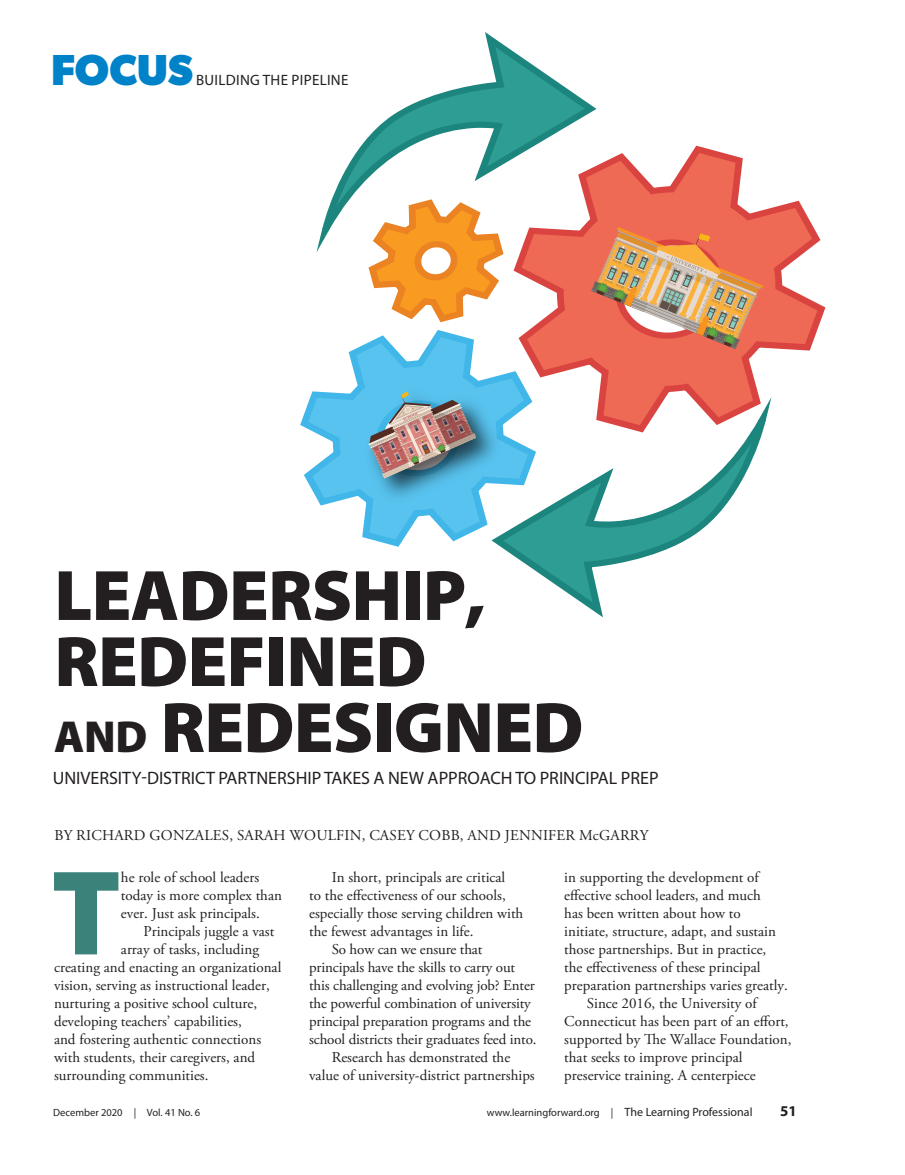
<style>
.page{position:relative;width:905px;height:1175px;background:#fff}
.page>*{position:absolute;margin:0;border:0;box-sizing:border-box;transform-origin:0 0}
.body{font:900 121.8px "Myriad Pro";color:#3b837a}
.headline{font:900 72px/66px "Myriad Pro";letter-spacing:-.01em;color:#231f20}
.t1{font:700 43.5px "Gibson";color:#0082c8}
.deck{font:18px "Myriad Pro";color:#231f20}
.body-2{font:15px/18px "Adobe Garamond Pro";color:#231f20}
.byline{font:15px "Adobe Garamond Pro";letter-spacing:.015em;color:#231f20}
.t2{font:15px "Myriad Pro";letter-spacing:.02em;color:#231f20}
.t3{font:700 15px "Myriad Pro";color:#231f20}
.t4{font:10.5px "Myriad Pro";color:#231f20}
.s1{font-size:45px}
.s2{font-size:12px}
</style>
<div class="page">
<svg style="left:316px;top:32px;width:280px;height:220px"></svg>
<svg style="left:501px;top:432px;width:262px;height:185px"></svg>
<svg style="left:513px;top:146px;width:312px;height:286px"></svg>
<svg style="left:300px;top:330px;width:236px;height:217px"></svg>
<svg style="left:368px;top:199px;width:135px;height:123px"></svg>
<img style="left:356px;top:379px;width:153px;height:132px">
<img style="left:368px;top:392px;width:108px;height:86px">
<svg style="left:591px;top:227px;width:172px;height:122px;background:#db8e67"></svg>
<p class="t1" style="left:51px;top:44px;width:144px">FOCUS</p>
<p class="t2" style="left:196px;top:71px;width:154px">BUILDING THE PIPELINE</p>
<p class="headline" style="left:54px;top:560px;width:530px">LEADERSHIP,<br>REDEFINED<br><span class="s1">AND</span> REDESIGNED</p>
<p class="deck" style="left:53px;top:767px;width:607px">UNIVERSITY-DISTRICT PARTNERSHIP TAKES A NEW APPROACH TO PRINCIPAL PREP</p>
<p class="byline" style="left:54px;top:826px;width:595px">BY RICHARD GONZALES, SARAH WOULFIN, CASEY COBB, AND JENNIFER McGARRY</p>
<p class="body" style="left:51px;top:832px;width:71px">T</p>
<p class="body-2" style="left:121px;top:869px;width:162px">he role of school leaders today is more complex than ever. Just ask principals.</p>
<p class="body-2" style="left:143px;top:923px;width:132px">Principals juggle a vast</p>
<p class="body-2" style="left:121px;top:941px;width:140px">array of tasks, including</p>
<p class="body-2" style="left:54px;top:959px;width:229px">creating and enacting an organizational</p>
<p class="body-2" style="left:54px;top:977px;width:217px">vision, serving as instructional leader,</p>
<p class="body-2" style="left:54px;top:995px;width:204px">nurturing a positive school culture,</p>
<p class="body-2" style="left:54px;top:1013px;width:189px">developing teachers’ capabilities,</p>
<p class="body-2" style="left:54px;top:1031px;width:209px">and fostering authentic connections</p>
<p class="body-2" style="left:54px;top:1049px;width:203px">with students, their caregivers, and</p>
<p class="body-2" style="left:54px;top:1067px;width:156px">surrounding communities.</p>
<p class="body-2" style="left:309px;top:869px;width:216px;text-indent:22px">In short, principals are critical<br>to the effectiveness of our schools, especially those serving children with the fewest advantages in life.</p>
<p class="body-2" style="left:309px;top:941px;width:229px;text-indent:22px">So how can we ensure that principals have the skills to carry out this challenging and evolving job? Enter the powerful combination of university principal preparation programs and the school districts their graduates feed into.</p>
<p class="body-2" style="left:309px;top:1049px;width:227px;text-align:center">Research has demonstrated the<br>value of university-district partnerships</p>
<p class="body-2" style="left:564px;top:869px;width:225px">in supporting the development of effective school leaders, and much<br>has been written about how to initiate, structure, adapt, and sustain those partnerships. But in practice, the effectiveness of these principal preparation partnerships varies greatly.</p>
<p class="body-2" style="left:564px;top:995px;width:229px;text-indent:22px">Since 2016, the University of Connecticut has been part of an effort, supported by The Wallace Foundation, that seeks to improve principal preservice training. A centerpiece</p>
<p class="t4" style="left:53px;top:1106px;width:149px">December 2020 | Vol. 41 No. 6</p>
<p class="t4" style="left:487px;top:1106px;width:267px">www.learningforward.org | <span class="s2">The Learning Professional</span></p>
<p class="t3" style="left:780px;top:1101px;width:18px">51</p>
</div>
